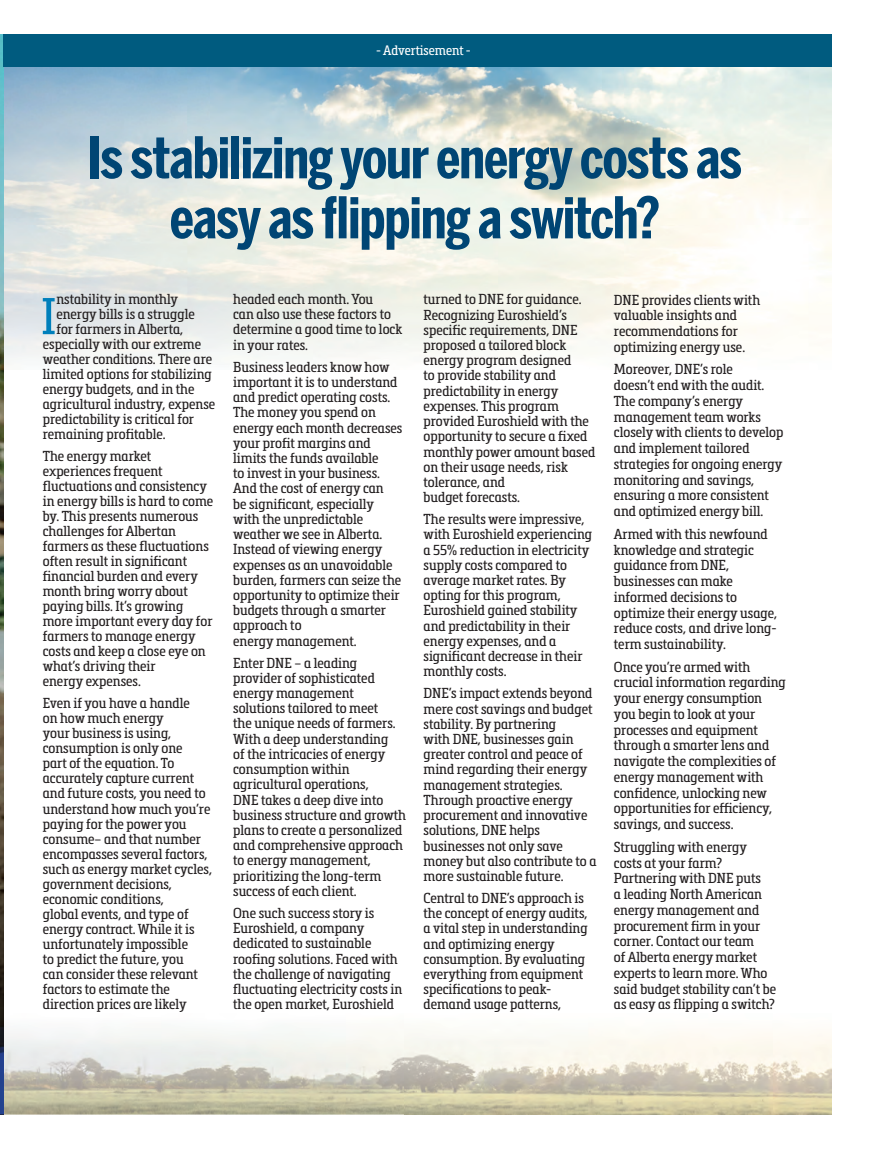
<style>
.page{position:relative;width:880px;height:1163px;background:#fff}
.page>*{position:absolute;margin:0;border:0;box-sizing:border-box;transform-origin:0 0}
.t1{font:700 57px/60px "Benton Sans Compressed";letter-spacing:-.02em;color:#004574;text-align:center}
.t2{font:50.85px "Metronic Slab Narrow";color:#007fbb}
.t3{font:14.25px/15.1px "Metronic Slab Narrow";color:#231f20}
.t4{font:13.5px "Metronic Slab Narrow";color:#fff}
</style>
<div class="page">
<img style="left:3px;top:67px;width:828px;height:302px">
<img style="left:3px;top:1013px;width:828px;height:101px">
<img style="left:0;top:34px;width:3px;height:1080px">
<div style="left:3px;top:34px;width:828px;height:33px;background:#005b7f"></div>
<p class="t4" style="left:376px;top:42px;width:96px">- Advertisement -</p>
<h1 class="t1" style="left:88px;top:128px;width:655px">Is stabilizing your energy costs as easy as flipping a switch?</h1>
<h2 class="t2" style="left:41px;top:287px;width:17px">I</h2>
<p class="t3" style="left:56px;top:292px;width:123px">nstability in monthly</p>
<p class="t3" style="left:56px;top:307px;width:140px">energy bills is a struggle</p>
<p class="t3" style="left:56px;top:322px;width:128px">for farmers in Alberta,</p>
<p class="t3" style="left:43px;top:337px;width:160px">especially with our extreme</p>
<p class="t3" style="left:43px;top:352px;width:171px">weather conditions. There are</p>
<p class="t3" style="left:43px;top:367px;width:170px">limited options for stabilizing</p>
<p class="t3" style="left:43px;top:382px;width:153px">energy budgets, and in the</p>
<p class="t3" style="left:43px;top:397px;width:174px">agricultural industry, expense</p>
<p class="t3" style="left:43px;top:412px;width:153px">predictability is critical for</p>
<p class="t3" style="left:43px;top:427px;width:124px">remaining profitable.</p>
<p class="t3" style="left:43px;top:449px;width:172px">The energy market experiences frequent fluctuations and consistency in energy bills is hard to come by. This presents numerous challenges for Albertan farmers as these fluctuations often result in significant financial burden and every month bring worry about paying bills. It’s growing more important every day for farmers to manage energy costs and keep a close eye on what’s driving their<br>energy expenses.</p>
<p class="t3" style="left:43px;top:696px;width:171px">Even if you have a handle<br>on how much energy<br>your business is using, consumption is only one<br>part of the equation. To accurately capture current and future costs, you need to understand how much you’re paying for the power you consume– and that number encompasses several factors, such as energy market cycles, government decisions, economic conditions,<br>global events, and type of energy contract. While it is unfortunately impossible<br>to predict the future, you<br>can consider these relevant factors to estimate the direction prices are likely</p>
<p class="t3" style="left:233px;top:292px;width:170px">headed each month. You<br>can also use these factors to determine a good time to lock in your rates.</p>
<p class="t3" style="left:233px;top:359px;width:171px">Business leaders know how important it is to understand and predict operating costs.<br>The money you spend on energy each month decreases your profit margins and limits the funds available<br>to invest in your business.<br>And the cost of energy can<br>be significant, especially with the unpredictable weather we see in Alberta.<br>Instead of viewing energy expenses as an unavoidable burden, farmers can seize the opportunity to optimize their budgets through a smarter approach to<br>energy management.</p>
<p class="t3" style="left:233px;top:655px;width:174px">Enter DNE – a leading provider of sophisticated energy management solutions tailored to meet<br>the unique needs of farmers.<br>With a deep understanding<br>of the intricacies of energy consumption within agricultural operations,<br>DNE takes a deep dive into business structure and growth plans to create a personalized and comprehensive approach to energy management, prioritizing the long-term success of each client.</p>
<p class="t3" style="left:233px;top:905px;width:171px">One such success story is<br>Euroshield, a company dedicated to sustainable roofing solutions. Faced with the challenge of navigating fluctuating electricity costs in the open market, Euroshield</p>
<p class="t3" style="left:423px;top:292px;width:173px">turned to DNE for guidance.<br>Recognizing Euroshield’s specific requirements, DNE proposed a tailored block energy program designed<br>to provide stability and predictability in energy expenses. This program provided Euroshield with the opportunity to secure a fixed monthly power amount based on their usage needs, risk tolerance, and<br>budget forecasts.</p>
<p class="t3" style="left:423px;top:512px;width:170px">The results were impressive, with Euroshield experiencing a 55% reduction in electricity supply costs compared to average market rates. By opting for this program,<br>Euroshield gained stability and predictability in their energy expenses, and a significant decrease in their monthly costs.</p>
<p class="t3" style="left:423px;top:686px;width:174px">DNE’s impact extends beyond mere cost savings and budget stability. By partnering<br>with DNE, businesses gain greater control and peace of mind regarding their energy management strategies.<br>Through proactive energy procurement and innovative solutions, DNE helps businesses not only save money but also contribute to a more sustainable future.</p>
<p class="t3" style="left:423px;top:890px;width:166px">Central to DNE’s approach is the concept of energy audits, a vital step in understanding and optimizing energy consumption. By evaluating everything from equipment specifications to peak&shy;demand usage patterns,</p>
<p class="t3" style="left:613px;top:292px;width:148px;line-height:15.8px">DNE provides clients with valuable insights and recommendations for optimizing energy use.</p>
<p class="t3" style="left:613px;top:362px;width:171px;line-height:15.8px">Moreover, DNE’s role<br>doesn’t end with the audit.<br>The company’s energy management team works closely with clients to develop and implement tailored strategies for ongoing energy monitoring and savings, ensuring a more consistent and optimized energy bill.</p>
<p class="t3" style="left:613px;top:526px;width:165px;line-height:15.8px">Armed with this newfound knowledge and strategic guidance from DNE, businesses can make informed decisions to optimize their energy usage, reduce costs, and drive long&shy;term sustainability.</p>
<p class="t3" style="left:613px;top:659px;width:173px;line-height:15.8px">Once you’re armed with crucial information regarding your energy consumption you begin to look at your processes and equipment through a smarter lens and navigate the complexities of energy management with confidence, unlocking new opportunities for efficiency, savings, and success.</p>
<p class="t3" style="left:613px;top:839px;width:164px;line-height:15.8px">Struggling with energy costs at your farm?<br>Partnering with DNE puts<br>a leading North American energy management and procurement firm in your corner. Contact our team<br>of Alberta energy market experts to learn more. Who said budget stability can’t be as easy as flipping a switch?</p>
</div>
